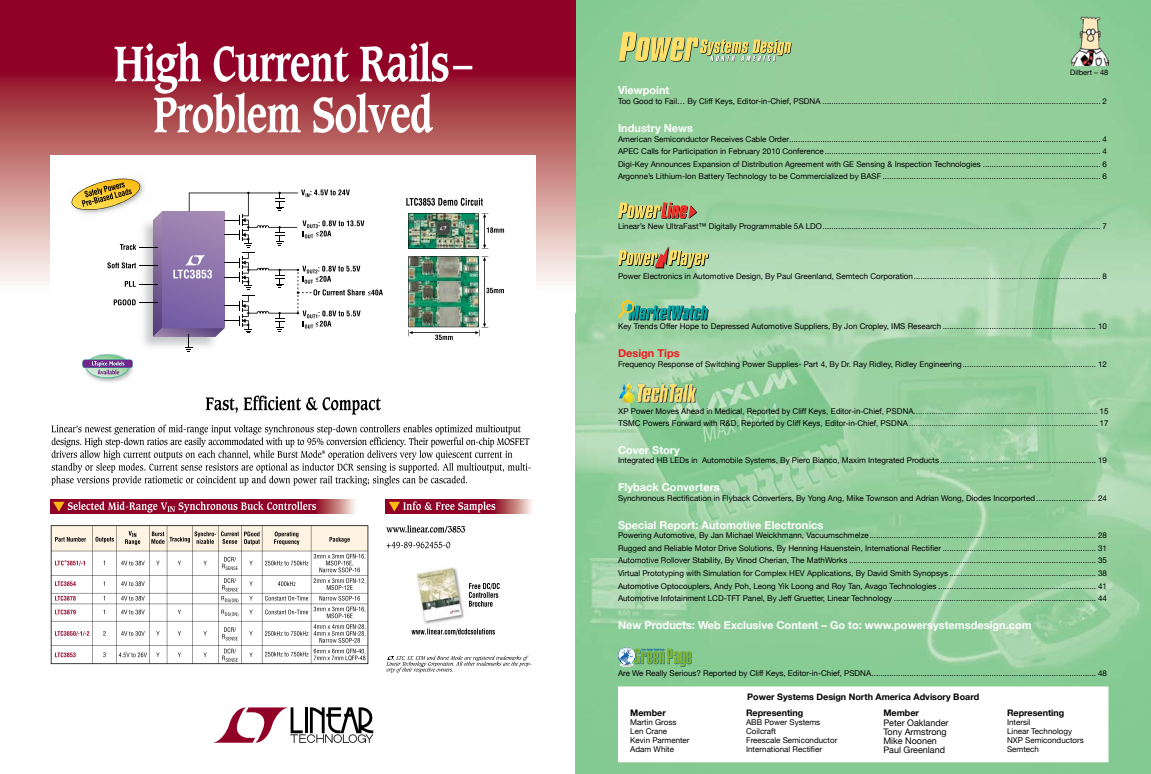
<style>
.page{position:relative;width:1151px;height:774px;background:#fff}
.page>*{position:absolute;margin:0;border:0;box-sizing:border-box;transform-origin:0 0}
.t1{font:700 11px "Helvetica Neue";color:#fff}
.t2{font:700 11px "Helvetica Neue";color:#ed1b23}
.t3{font:700 9px "Helvetica Neue";color:#000}
.t4{font:9px/9px "Helvetica Neue";color:#000}
.t5{font:8px/9px "Helvetica Neue";color:#000}
.t6{font:8px/12px "Arial";color:#000}
.t7{font:7.5px "Helvetica Neue";color:#000}
.s1{font-weight:700}
</style>
<div class="page">
<img style="left:575px;top:0;width:576px;height:774px">
<svg style="left:618px;top:202px;width:79px;height:17px"></svg>
<svg style="left:618px;top:246px;width:91px;height:23px;background:#b0b57a"></svg>
<svg style="left:618px;top:300px;width:90px;height:20px;background:#57a98f"></svg>
<img style="left:619px;top:384px;width:77px;height:19px">
<svg style="left:618px;top:647px;width:120px;height:20px;background:#82be88"></svg>
<svg style="left:619px;top:32px;width:172px;height:30px;background:#b3c57d"></svg>
<img style="left:1070px;top:16px;width:38px;height:50px">
<div style="left:618px;top:687px;width:490px;height:75px;background:#fff"></div>
<div style="left:618px;top:686px;width:490px;height:76px;border:1px solid #fff"></div>
<svg style="left:386px;top:525px;width:79px;height:8px"></svg>
<svg style="left:386px;top:541px;width:64px;height:7px"></svg>
<img style="left:0;top:0;width:575px;height:284px">
<div style="left:50px;top:156px;width:486px;height:210px;background:#fff"></div>
<svg style="left:114px;top:41px;width:358px;height:92px"></svg>
<svg style="left:386px;top:656px;width:145px;height:17px"></svg>
<svg style="left:51px;top:424px;width:480px;height:62px"></svg>
<img style="left:386px;top:499px;width:146px;height:14px">
<svg style="left:389px;top:501px;width:106px;height:11px"></svg>
<img style="left:50px;top:499px;width:305px;height:14px">
<svg style="left:53px;top:501px;width:263px;height:11px;background:#ac425b"></svg>
<svg style="left:213px;top:707px;width:161px;height:36px"></svg>
<svg style="left:51px;top:525px;width:317px;height:139px"></svg>
<hr style="left:311px;top:526px;width:1px;height:138px;background:#000">
<hr style="left:262px;top:526px;width:1px;height:138px;background:#000">
<hr style="left:241px;top:526px;width:1px;height:138px;background:#000">
<hr style="left:218px;top:526px;width:1px;height:138px;background:#000">
<hr style="left:192px;top:526px;width:1px;height:138px;background:#000">
<hr style="left:167px;top:526px;width:1px;height:138px;background:#000">
<hr style="left:149px;top:526px;width:1px;height:138px;background:#000">
<hr style="left:116px;top:526px;width:1px;height:138px;background:#000">
<hr style="left:92px;top:526px;width:1px;height:138px;background:#000">
<svg style="left:206px;top:395px;width:175px;height:20px"></svg>
<svg style="left:71px;top:179px;width:312px;height:200px"></svg>
<svg style="left:406px;top:198px;width:77px;height:8px"></svg>
<img style="left:416px;top:567px;width:53px;height:57px">
<svg style="left:469px;top:583px;width:31px;height:24px"></svg>
<svg style="left:411px;top:628px;width:84px;height:7px"></svg>
<img style="left:408px;top:213px;width:96px;height:36px">
<img style="left:408px;top:256px;width:96px;height:84px">
<p class="t7" style="left:1070px;top:68px;width:40px">Dilbert – 48</p>
<p class="t1" style="left:618px;top:84px;width:53px">Viewpoint</p>
<p class="t5" style="left:618px;top:97px;width:491px">Too Good to Fail… By Cliff Keys, Editor-in-Chief, PSDNA ............................................................................................................................. 2</p>
<p class="t1" style="left:618px;top:121px;width:77px">Industry News</p>
<p class="t5" style="left:618px;top:133px;width:490px;line-height:12.5px;text-align:justify">American Semiconductor Receives Cable Order............................................................................................................................................ 4<br>APEC Calls for Participation in February 2010 Conference............................................................................................................................ 4<br>Digi-Key Announces Expansion of Distribution Agreement with GE Sensing &amp; Inspection Technologies ..................................................... 6<br>Argonne’s Lithium-Ion Battery Technology to be Commercialized by BASF .................................................................................................. 6</p>
<p class="t5" style="left:618px;top:222px;width:490px">Linear’s New UltraFast™ Digitally Programmable 5A LDO............................................................................................................................. 7</p>
<p class="t5" style="left:618px;top:272px;width:490px">Power Electronics in Automotive Design, By Paul Greenland, Semtech Corporation.................................................................................... 8</p>
<p class="t5" style="left:618px;top:322px;width:490px">Key Trends Offer Hope to Depressed Automotive Suppliers, By Jon Cropley, IMS Research ..................................................................... 10</p>
<p class="t2" style="left:618px;top:346px;width:63px">Design Tips</p>
<p class="t5" style="left:618px;top:359px;width:490px">Frequency Response of Switching Power Supplies- Part 4, By Dr. Ray Ridley, Ridley Engineering............................................................ 12</p>
<p class="t6" style="left:618px;top:405px;width:492px">XP Power Moves Ahead in Medical, Reported by Cliff Keys, Editor-in-Chief, PSDNA................................................................................... 15<br>TSMC Powers Forward with R&amp;D, Reported by Cliff Keys, Editor-in-Chief, PSDNA..................................................................................... 17</p>
<p class="t1" style="left:618px;top:443px;width:63px">Cover Story</p>
<p class="t5" style="left:618px;top:456px;width:490px">Integrated HB LEDs in Automobile Systems, By Piero Bianco, Maxim Integrated Products ...................................................................... 19</p>
<p class="t1" style="left:618px;top:480px;width:103px">Flyback Converters</p>
<p class="t5" style="left:618px;top:493px;width:490px">Synchronous Rectification in Flyback Converters, By Yong Ang, Mike Townson and Adrian Wong, Diodes Incorported........................... 24</p>
<p class="t1" style="left:618px;top:518px;width:207px">Special Report: Automotive Electronics</p>
<p class="t5" style="left:618px;top:529px;width:490px;line-height:12.5px;text-align:justify">Powering Automotive, By Jan Michael Weickhmann, Vacuumschmelze...................................................................................................... 28<br>Rugged and Reliable Motor Drive Solutions, By Henning Hauenstein, International Rectifier ..................................................................... 31<br>Automotive Rollover Stability, By Vinod Cherian, The MathWorks ............................................................................................................... 35<br>Virtual Prototyping with Simulation for Complex HEV Applications, By David Smith Synopsys .................................................................. 38<br>Automotive Optocouplers, Andy Poh, Leong Yik Loong and Roy Tan, Avago Technologies ....................................................................... 41<br>Automotive Infotainment LCD-TFT Panel, By Jeff Gruetter, Linear Technology ........................................................................................... 44</p>
<p class="t1" style="left:618px;top:618px;width:415px">New Products: Web Exclusive Content – Go to: www.powersystemsdesign.com</p>
<p class="t5" style="left:618px;top:668px;width:490px">Are We Really Serious? Reported by Cliff Keys, Editor-in-Chief, PSDNA..................................................................................................... 48</p>
<p class="t3" style="left:630px;top:707px;width:37px">Member</p>
<p class="t5" style="left:630px;top:718px;width:61px">Martin Gross<br>Len Crane<br>Kevin Parmenter<br>Adam White</p>
<p class="t3" style="left:747px;top:692px;width:233px">Power Systems Design North America Advisory Board</p>
<p class="t3" style="left:746px;top:707px;width:59px">Representing</p>
<p class="t5" style="left:746px;top:718px;width:93px">ABB Power Systems<br>Coilcraft<br>Freescale Semiconductor<br>International Rectifier</p>
<p class="t4" style="left:883px;top:708px;width:67px;line-height:10px"><span class="s1">Member<br></span>Peter Oaklander</p>
<p class="t4" style="left:883px;top:727px;width:65px">Tony Armstrong<br>Mike Noonen<br>Paul Greenland</p>
<p class="t3" style="left:1007px;top:707px;width:59px">Representing</p>
<p class="t5" style="left:1007px;top:718px;width:78px">Intersil<br>Linear Technology<br>NXP Semiconductors<br>Semtech</p>
</div>
